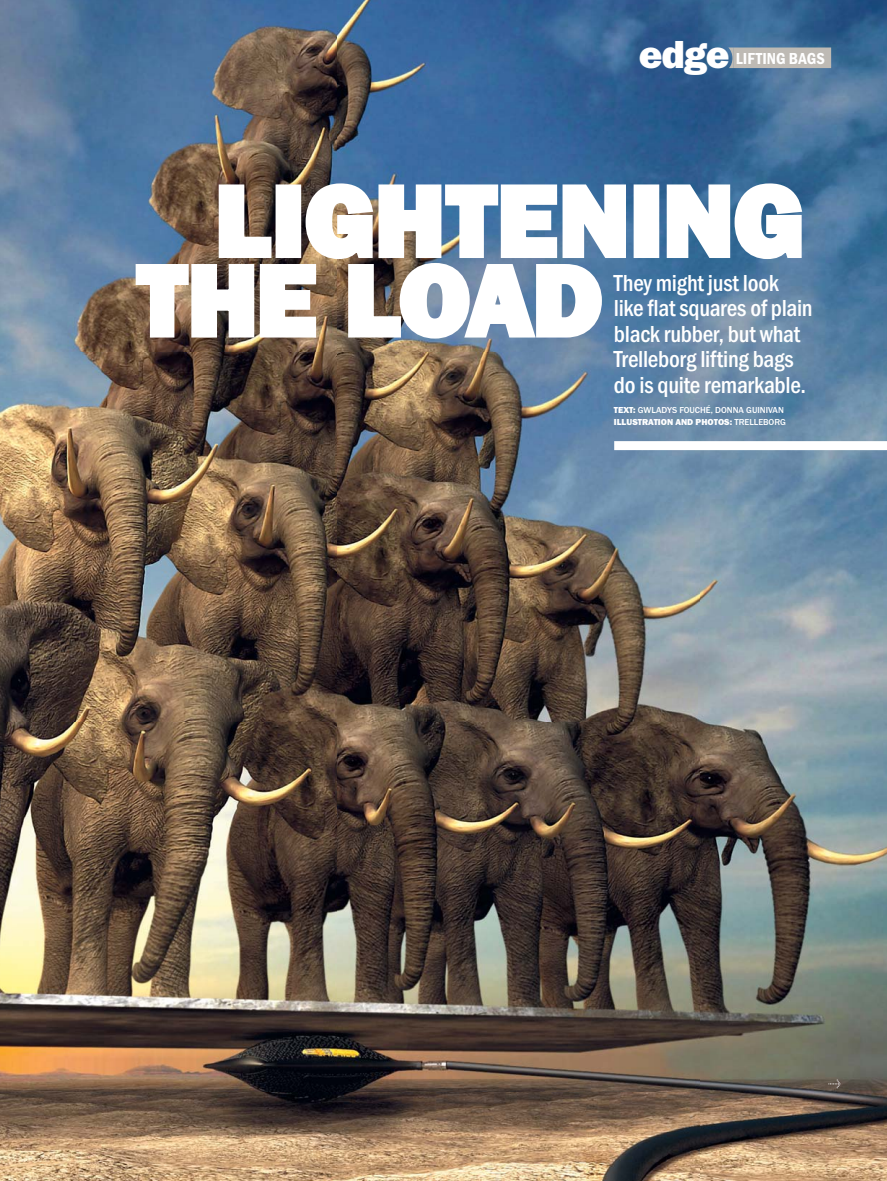
<style>
.page{position:relative;width:887px;height:1181px;background:#fff}
.page>*{position:absolute;margin:0;border:0;box-sizing:border-box;transform-origin:0 0}
.t1{font:103.5px/79.5px "Franklin Got T Heav";color:#fff}
.t2{font:40.5px "Franklin Got T Heav";color:#fff}
.t3{font:500 condensed 24px/25.5px "Franklin Got T";letter-spacing:-.01em;color:#fff}
.t4{font:600 condensed 16.5px "Franklin Got T";color:#fff}
.t5{font:500 9px "Franklin Got T";color:#fff}
.t6{font:9px "Franklin Got T Heav";color:#fff}
.s1{font-family:"Franklin Got T Heav";font-weight:400}
.s2{font-family:"Franklin Got T";font-weight:500}
</style>
<div class="page">
<img style="left:0;top:0;width:887px;height:1180px">
<img style="left:133px;top:164px;width:672px;height:177px">
<div style="left:614px;top:441px;width:273px;height:9px;background:#fff"></div>
<svg style="left:828px;top:1079px;width:12px;height:9px"></svg>
<div style="left:733px;top:47px;width:98px;height:21px;background:#bebab4"></div>
<svg style="left:728px;top:47px;width:5px;height:21px"></svg>
<h2 class="t2" style="left:639px;top:39px;width:92px">edge</h2>
<p class="t4" style="left:736px;top:52px;width:91px">LIFTING BAGS</p>
<h1 class="t1" style="left:138px;top:190px;width:668px;text-indent:77px">LIGHTENING<br>THE LOAD</h1>
<p class="t3" style="left:614px;top:272px;width:200px">They might just look like flat squares of plain black rubber, but what<br>Trelleborg lifting bags do is quite remarkable.</p>
<p class="t5" style="left:614px;top:406px;width:171px"><span class="s1">TEXT:</span> GWLADYS FOUCHÉ, DONNA GUINIVAN</p>
<p class="t6" style="left:614px;top:418px;width:173px">ILLUSTRATION AND PHOTOS: <span class="s2">TRELLEBORG</span></p>
</div>
